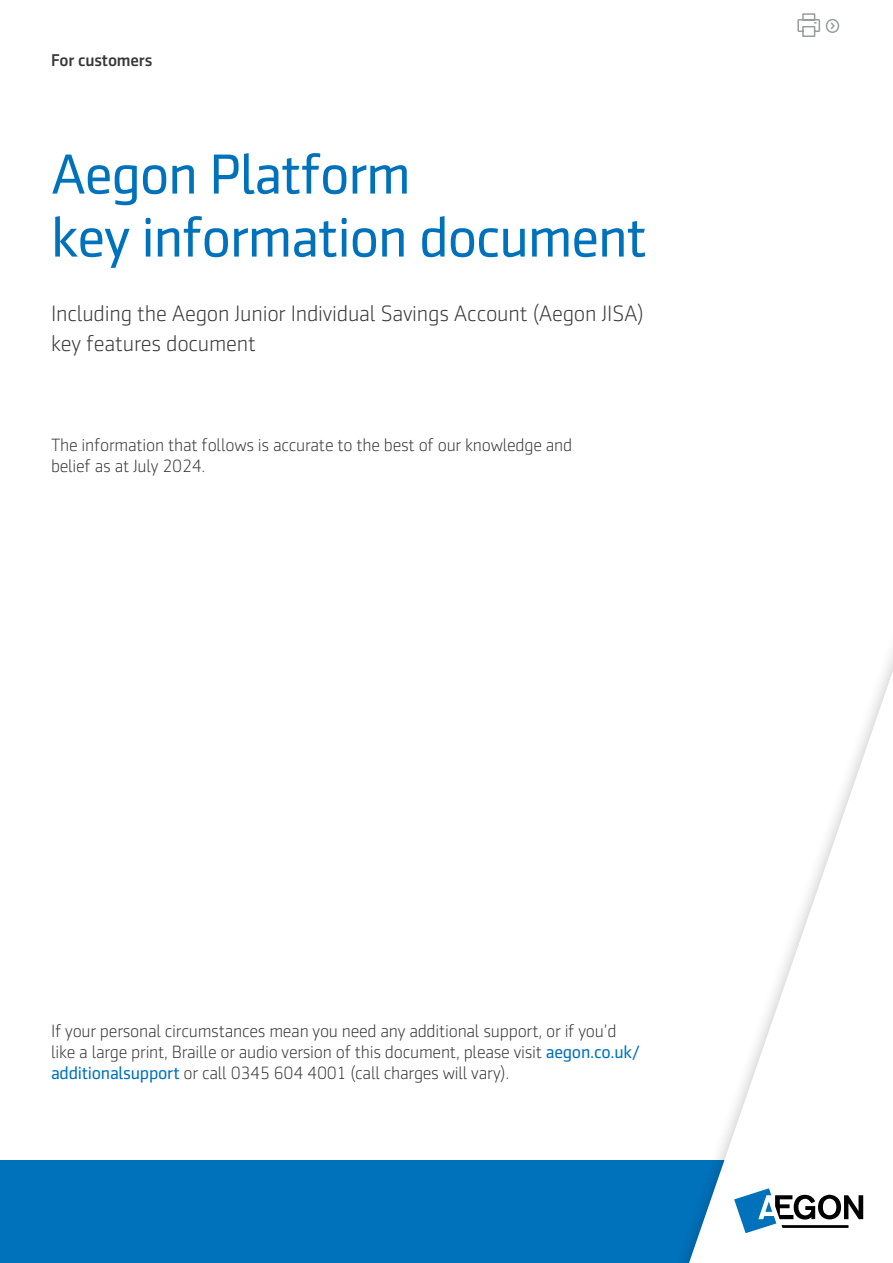
<style>
.page{position:relative;width:893px;height:1263px;background:#fff}
.page>*{position:absolute;margin:0;border:0;box-sizing:border-box;transform-origin:0 0}
.t1{font:57px/63px "Sentico Sans DT";letter-spacing:-.02em;color:#0072bc}
.t2{font:300 22.5px/30px "Sentico Sans DT";letter-spacing:-.01em;color:#383839}
.t3{font:300 18px/21px "Sentico Sans DT";letter-spacing:-.015em;color:#383839}
.t4{font:500 17.25px "Sentico Sans DT";letter-spacing:-.01em;color:#383839}
.s1{font-weight:400;color:#0072bc}
</style>
<div class="page">
<svg style="left:797px;top:13px;width:43px;height:24px"></svg>
<div style="left:0;top:1161px;width:893px;height:102px;background:#0072bc"></div>
<div style="left:670px;top:621px;width:223px;height:642px;background:#000;opacity:.2"></div>
<svg style="left:689px;top:671px;width:204px;height:592px"></svg>
<svg style="left:734px;top:1188px;width:129px;height:45px"></svg>
<p class="t4" style="left:51px;top:51px;width:103px">For customers</p>
<h1 class="t1" style="left:51px;top:143px;width:598px">Aegon Platform<br>key information document</h1>
<p class="t2" style="left:51px;top:299px;width:594px">Including the Aegon Junior Individual Savings Account (Aegon JISA) key features document</p>
<p class="t3" style="left:51px;top:434px;width:523px">The information that follows is accurate to the best of our knowledge and belief as at July 2024.</p>
<p class="t3" style="left:51px;top:1020px;width:590px">If your personal circumstances mean you need any additional support, or if you’d like a large print, Braille or audio version of this document, please visit <span class="s1">aegon.co.uk/ additionalsupport</span> or call 0345 604 4001 (call charges will vary).</p>
</div>
